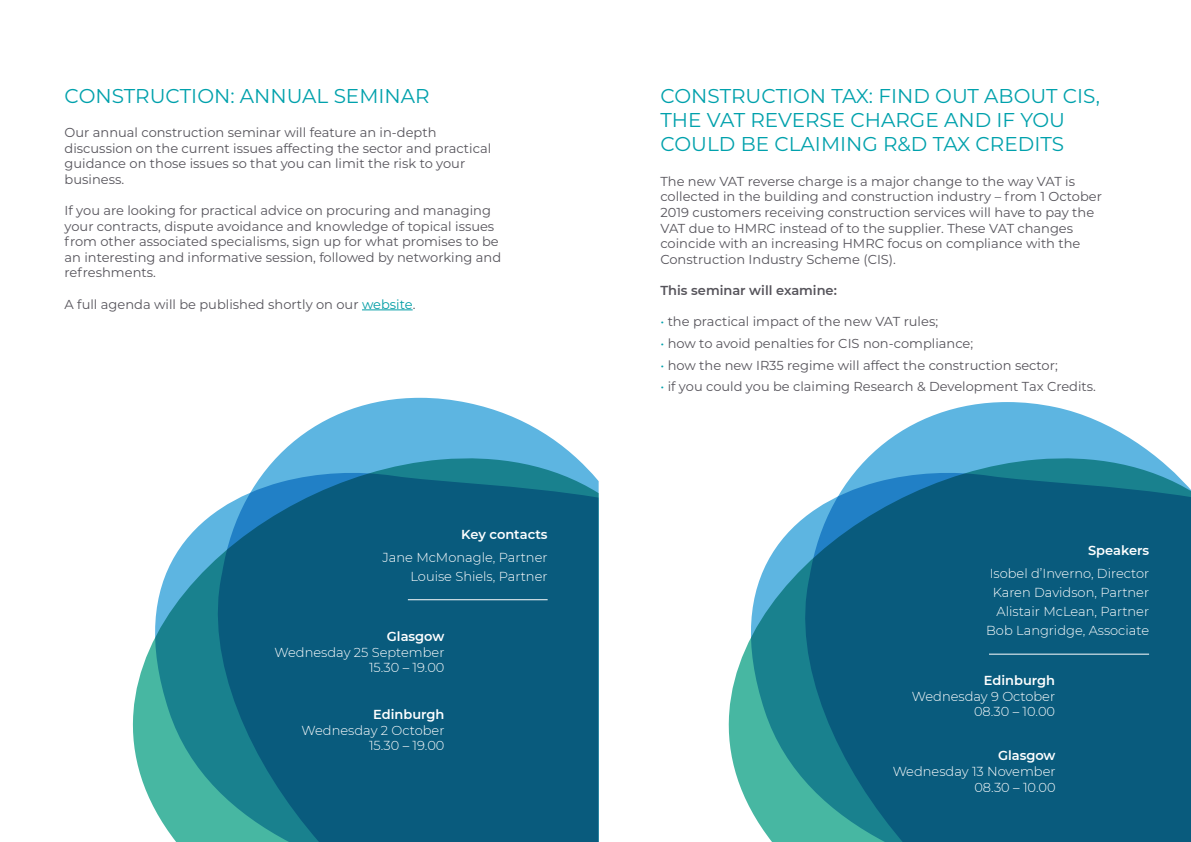
<style>
.page{position:relative;width:1191px;height:842px;background:#fff}
.page>*{position:absolute;margin:0;border:0;box-sizing:border-box;transform-origin:0 0}
.t1{font:20px/24px "Montserrat";color:#00a1ac}
.t2{font:13px/15.6px "Montserrat";color:#56545b}
.t3{font:300 13px/15.6px "Montserrat";color:#fff;text-align:right}
.t4{font:600 13px "Montserrat";color:#fff}
.t5{font:600 13px "Montserrat";color:#56545b}
.s1{color:#009da5}
.s2{color:#56545a}
.s3{color:#00a1ac}
</style>
<div class="page">
<svg style="left:132px;top:517px;width:77px;height:325px"></svg>
<svg style="left:209px;top:398px;width:389px;height:444px;background:#267594"></svg>
<svg style="left:728px;top:525px;width:68px;height:317px"></svg>
<svg style="left:796px;top:402px;width:395px;height:440px;background:#277594"></svg>
<hr style="left:989px;top:654px;width:160px;height:1px;background:#fff">
<hr style="left:362px;top:310px;width:51px;height:1px;background:#009da5">
<hr style="left:408px;top:599px;width:139px;height:1px;background:#fff">
<h1 class="t1" style="left:65px;top:83px;width:366px">CONSTRUCTION: ANNUAL SEMINAR</h1>
<p class="t2" style="left:65px;top:124px;width:428px">Our annual construction seminar will feature an in-depth discussion on the current issues affecting the sector and practical guidance on those issues so that you can limit the risk to your business.</p>
<p class="t2" style="left:65px;top:202px;width:438px">If you are looking for practical advice on procuring and managing your contracts, dispute avoidance and knowledge of topical issues from other associated specialisms, sign up for what promises to be an interesting and informative session, followed by networking and refreshments.</p>
<p class="t2" style="left:65px;top:296px;width:352px">A full agenda will be published shortly on our <span class="s1">website</span>.</p>
<p class="t4" style="left:461px;top:525px;width:88px">Key contacts</p>
<p class="t3" style="left:382px;top:547px;width:167px;line-height:19px">Jane McMonagle, Partner<br>Louise Shiels, Partner</p>
<p class="t4" style="left:387px;top:627px;width:59px">Glasgow</p>
<p class="t3" style="left:274px;top:644px;width:171px">Wednesday 25 September<br>15.30 – 19.00</p>
<p class="t4" style="left:373px;top:705px;width:73px">Edinburgh</p>
<p class="t3" style="left:302px;top:722px;width:144px">Wednesday 2 October<br>15.30 – 19.00</p>
<h1 class="t1" style="left:660px;top:83px;width:441px">CONSTRUCTION TAX: FIND OUT ABOUT CIS,<br>THE VAT REVERSE CHARGE AND IF YOU<br>COULD BE CLAIMING R&amp;D TAX CREDITS</h1>
<p class="t2" style="left:660px;top:173px;width:443px">The new VAT reverse charge is a major change to the way VAT is collected in the building and construction industry <span class="s2">–</span> from 1 October 2019 customers receiving construction services will have to pay the VAT due to HMRC instead of to the supplier. These VAT changes coincide with an increasing HMRC focus on compliance with the Construction Industry Scheme (CIS).</p>
<p class="t5" style="left:660px;top:281px;width:178px">This seminar will examine:</p>
<p class="t2" style="left:660px;top:313px;width:279px"><span class="s3">•</span> the practical impact of the new VAT rules;</p>
<p class="t2" style="left:660px;top:335px;width:314px"><span class="s3">•</span> how to avoid penalties for CIS non-compliance;</p>
<p class="t2" style="left:660px;top:357px;width:399px"><span class="s3">•</span> how the new IR35 regime will affect the construction sector;</p>
<p class="t2" style="left:660px;top:378px;width:437px"><span class="s3">•</span> if you could you be claiming Research &amp; Development Tax Credits.</p>
<p class="t4" style="left:1088px;top:541px;width:63px">Speakers</p>
<p class="t3" style="left:986px;top:563px;width:164px;line-height:19px">Isobel d’Inverno, Director<br>Karen Davidson, Partner<br>Alistair McLean, Partner<br>Bob Langridge, Associate</p>
<p class="t4" style="left:984px;top:671px;width:73px">Edinburgh</p>
<p class="t3" style="left:912px;top:688px;width:145px">Wednesday 9 October<br>08.30 – 10.00</p>
<p class="t4" style="left:998px;top:747px;width:59px">Glasgow</p>
<p class="t3" style="left:892px;top:763px;width:164px">Wednesday 13 November<br>08.30 – 10.00</p>
</div>
